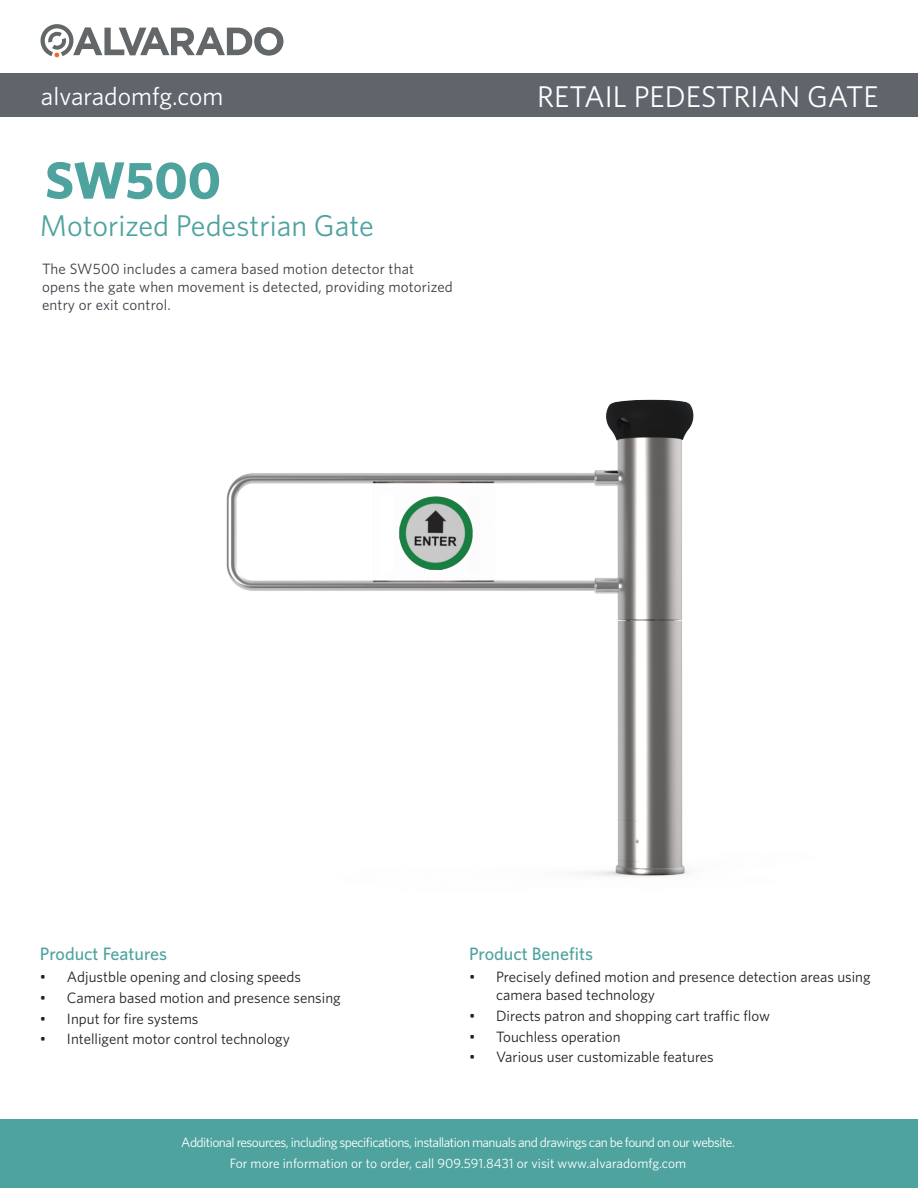
<style>
.page{position:relative;width:918px;height:1188px;background:#fff}
.page>*{position:absolute;margin:0;border:0;box-sizing:border-box;transform-origin:0 0}
.t1{font:700 52.5px "Whitney";color:#4ea39f}
.t2{font:30px "Whitney";color:#4ea39f}
.t3{font:30px "Whitney";color:#fff}
.t4{font:25.5px "Whitney";color:#fff}
.t5{font:500 18px "Whitney";color:#4ea39f}
.t6{font:15px/18px "Whitney";color:#231f20}
.t7{font:15px/18px "Whitney";letter-spacing:.01em;color:#393e45}
.t8{font:13.5px "Whitney";letter-spacing:-.04em;color:#fff}
.t9{font:13.5px "Whitney";color:#fff}
</style>
<div class="page">
<img style="left:226px;top:399px;width:468px;height:478px">
<div style="left:0;top:73px;width:918px;height:44px;background:#60656b"></div>
<svg style="left:40px;top:24px;width:243px;height:33px"></svg>
<div style="left:0;top:1119px;width:918px;height:69px;background:#4ea39f"></div>
<p class="t4" style="left:41px;top:79px;width:184px">alvaradomfg.com</p>
<p class="t3" style="left:537px;top:76px;width:343px">RETAIL PEDESTRIAN GATE</p>
<p class="t1" style="left:45px;top:145px;width:178px">SW500</p>
<p class="t2" style="left:40px;top:205px;width:336px">Motorized Pedestrian Gate</p>
<p class="t7" style="left:42px;top:260px;width:412px">The SW500 includes a camera based motion detector that opens the gate when movement is detected, providing motorized entry or exit control.</p>
<p class="t5" style="left:40px;top:942px;width:129px">Product Features</p>
<p class="t6" style="left:40px;top:968px;width:263px">• Adjustble opening and closing speeds</p>
<p class="t6" style="left:40px;top:988px;width:302px">• Camera based motion and presence sensing</p>
<p class="t6" style="left:40px;top:1009px;width:160px">• Input for fire systems</p>
<p class="t6" style="left:40px;top:1030px;width:251px">• Intelligent motor control technology</p>
<p class="t5" style="left:469px;top:942px;width:125px">Product Benefits</p>
<p class="t6" style="left:496px;top:968px;width:376px;text-indent:-27px">• Precisely defined motion and presence detection areas using camera based technology</p>
<p class="t6" style="left:469px;top:1006px;width:302px">• Directs patron and shopping cart traffic flow</p>
<p class="t6" style="left:469px;top:1027px;width:153px">• Touchless operation</p>
<p class="t6" style="left:469px;top:1048px;width:246px">• Various user customizable features</p>
<p class="t8" style="left:181px;top:1133px;width:555px">Additional resources, including specifications, installation manuals and drawings can be found on our website.</p>
<p class="t9" style="left:230px;top:1154px;width:458px">For more information or to order, call 909.591.8431 or visit www.alvaradomfg.com</p>
</div>
